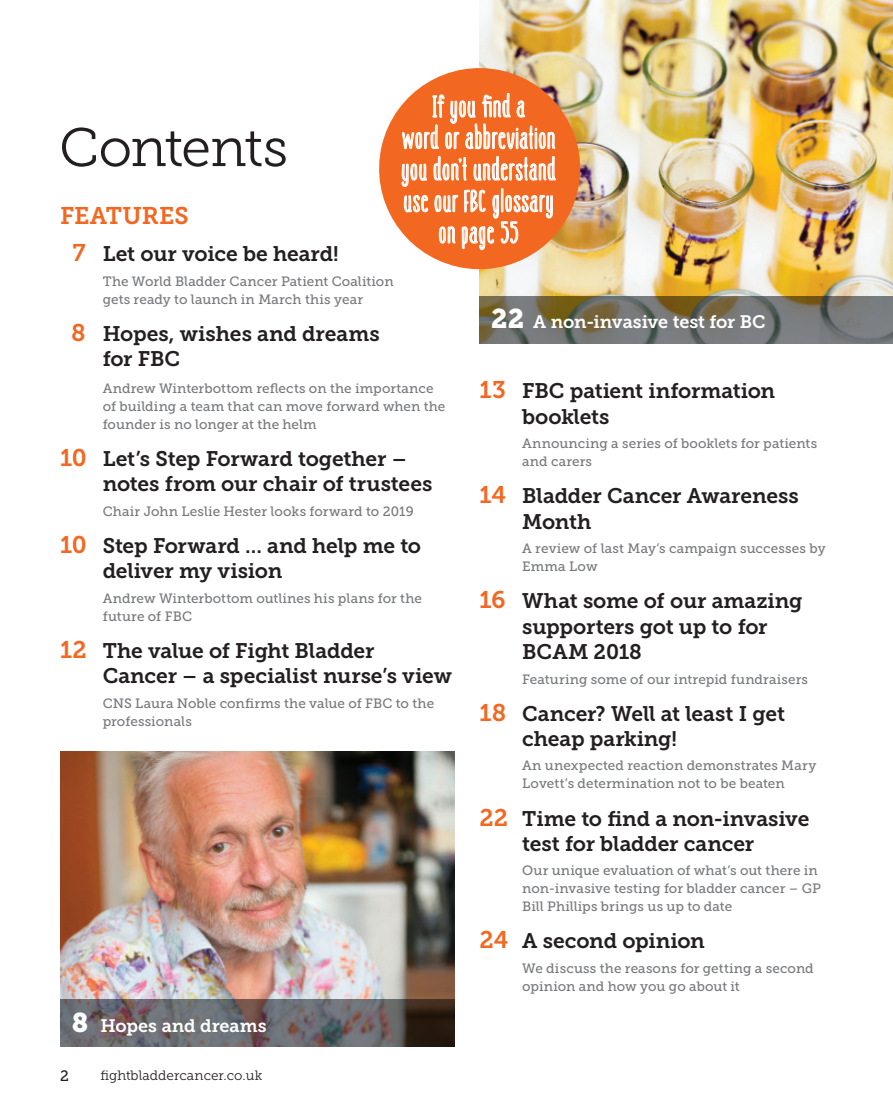
<style>
.page{position:relative;width:893px;height:1106px;background:#fff}
.page>*{position:absolute;margin:0;border:0;box-sizing:border-box;transform-origin:0 0}
.t1{font:54px "Museo Slab 300";letter-spacing:-.03em;color:#231f20}
.t2{font:27px/31.5px "HAPPYCLOUD Heavy";letter-spacing:.005em;color:#fff;text-align:center;scale:1.24 1}
.t3{font:24px "Museo Slab 700";color:#f36821}
.t4{font:21px/25.5px "Museo Slab 700";letter-spacing:-.01em;color:#231f20}
.t5{font:18px "Museo Slab 700";letter-spacing:-.005em;color:#fff}
.t6{font:15px "Museo Slab 500";color:#231f20}
.t7{font:13.5px/18px "Museo Slab 500";letter-spacing:.005em;color:#76787b}
.t8{font:13.5px "Museo Slab 300";color:#231f20}
.s1{font-size:24px;color:#f36821}
.s2{font-family:"Museo Slab 900";font-size:27px}
</style>
<div class="page">
<img style="left:480px;top:0;width:413px;height:296px">
<svg style="left:480px;top:296px;width:413px;height:47px;background:#727166"></svg>
<img style="left:60px;top:752px;width:394px;height:246px">
<svg style="left:379px;top:58px;width:211px;height:221px"></svg>
<svg style="left:402px;top:91px;width:154px;height:159px;background:#f4864d"></svg>
<svg style="left:60px;top:998px;width:394px;height:48px;background:#656163"></svg>
<h2 class="t2" style="left:402px;top:92px;width:126px">If you find a<br>word or abbreviation you don’t understand use our FBC glossary on page 55</h2>
<h1 class="t1" style="left:59px;top:118px;width:231px">Contents</h1>
<h3 class="t3" style="left:60px;top:202px;width:130px">FEATURES</h3>
<h3 class="t4" style="left:72px;top:241px;width:268px"><span class="s1">7</span> Let our voice be heard!</h3>
<p class="t7" style="left:103px;top:272px;width:292px">The World Bladder Cancer Patient Coalition gets ready to launch in March this year</p>
<h3 class="t4" style="left:103px;top:321px;width:279px;text-indent:-32px"><span class="s1">8</span> Hopes, wishes and dreams for FBC</h3>
<p class="t7" style="left:103px;top:379px;width:344px">Andrew Winterbottom reflects on the importance of building a team that can move forward when the founder is no longer at the helm</p>
<h3 class="t4" style="left:103px;top:446px;width:331px;text-indent:-43px"><span class="s1">10</span> Let’s Step Forward together – notes from our chair of trustees</h3>
<p class="t7" style="left:103px;top:502px;width:313px">Chair John Leslie Hester looks forward to 2019</p>
<h3 class="t4" style="left:103px;top:533px;width:320px;text-indent:-43px"><span class="s1">10</span> Step Forward ... and help me to deliver my vision</h3>
<p class="t7" style="left:103px;top:589px;width:321px">Andrew Winterbottom outlines his plans for the future of FBC</p>
<h3 class="t4" style="left:103px;top:638px;width:351px;text-indent:-43px"><span class="s1">12</span> The value of Fight Bladder<br>Cancer – a specialist nurse’s view</h3>
<p class="t7" style="left:103px;top:694px;width:333px">CNS Laura Noble confirms the value of FBC to the professionals</p>
<h3 class="t5" style="left:491px;top:311px;width:276px"><span class="s2">22</span> A non-invasive test for BC</h3>
<h3 class="t4" style="left:522px;top:378px;width:255px;text-indent:-43px"><span class="s1">13</span> FBC patient information booklets</h3>
<p class="t7" style="left:522px;top:434px;width:296px">Announcing a series of booklets for patients and carers</p>
<h3 class="t4" style="left:522px;top:483px;width:278px;text-indent:-43px"><span class="s1">14</span> Bladder Cancer Awareness<br>Month</h3>
<p class="t7" style="left:522px;top:539px;width:305px">A review of last May’s campaign successes by<br>Emma Low</p>
<h3 class="t4" style="left:522px;top:588px;width:282px;text-indent:-43px"><span class="s1">16</span> What some of our amazing supporters got up to for<br>BCAM 2018</h3>
<p class="t7" style="left:522px;top:670px;width:287px">Featuring some of our intrepid fundraisers</p>
<h3 class="t4" style="left:522px;top:700px;width:264px;text-indent:-43px"><span class="s1">18</span> Cancer? Well at least I get cheap parking!</h3>
<p class="t7" style="left:522px;top:757px;width:296px">An unexpected reaction demonstrates Mary<br>Lovett’s determination not to be beaten</p>
<h3 class="t4" style="left:522px;top:805px;width:289px;text-indent:-43px"><span class="s1">22</span> Time to find a non-invasive test for bladder cancer</h3>
<p class="t7" style="left:522px;top:861px;width:300px">Our unique evaluation of what’s out there in non-invasive testing for bladder cancer – GP<br>Bill Phillips brings us up to date</p>
<h3 class="t4" style="left:480px;top:928px;width:227px"><span class="s1">24</span> A second opinion</h3>
<p class="t7" style="left:522px;top:959px;width:293px">We discuss the reasons for getting a second opinion and how you go about it</p>
<h3 class="t5" style="left:72px;top:1015px;width:196px"><span class="s2">8</span> Hopes and dreams</h3>
<p class="t6" style="left:60px;top:1067px;width:10px">2</p>
<p class="t8" style="left:101px;top:1067px;width:163px">fightbladdercancer.co.uk</p>
</div>
